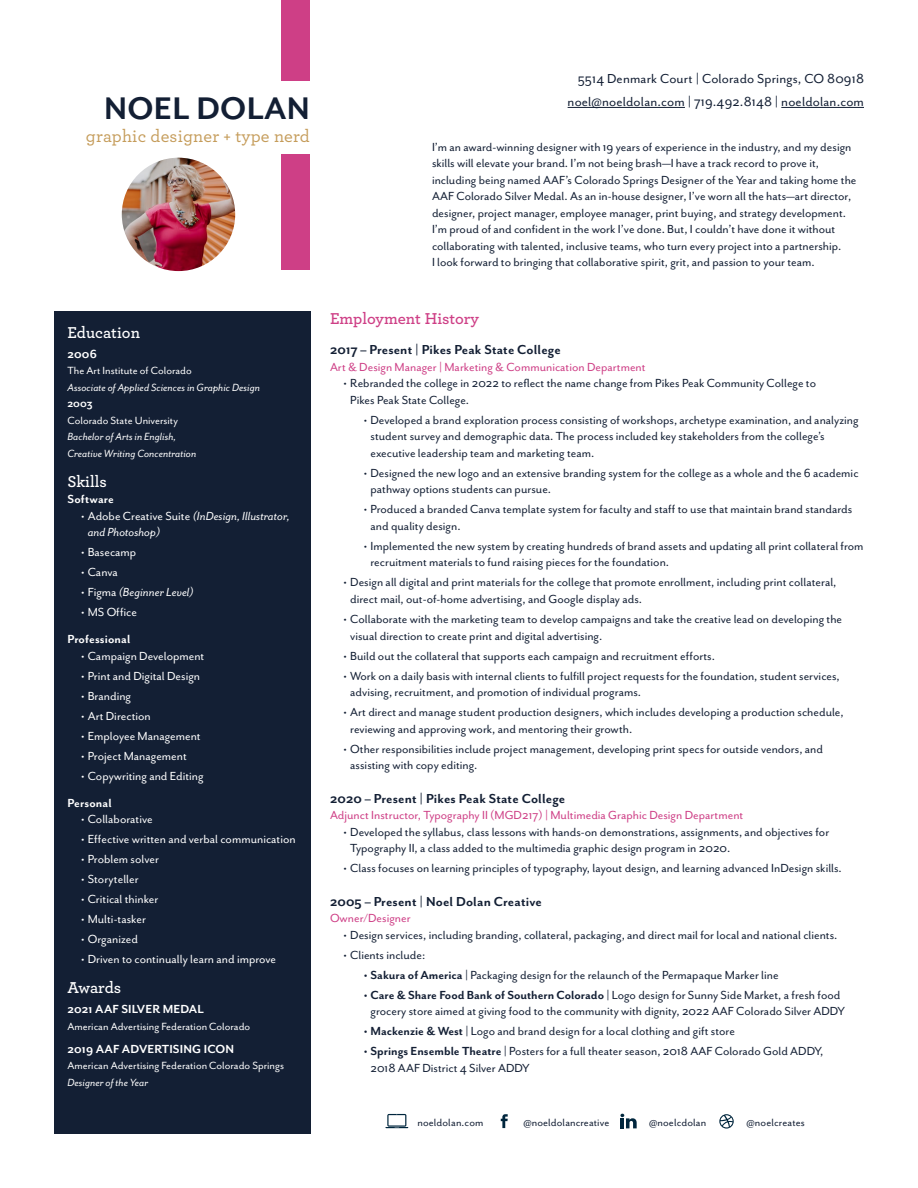
<style>
.page{position:relative;width:918px;height:1188px;background:#fff}
.page>*{position:absolute;margin:0;border:0;box-sizing:border-box;transform-origin:0 0}
.t1{font:700 36px "Mr Eaves San OT";letter-spacing:.01em;color:#131f34}
.t2{font:500 18px "Archer";letter-spacing:.01em;color:#c59c5a}
.Header_White{font:600 16.5px "Archer";color:#fff}
.t3{font:600 16.5px "Archer";color:#ce3f86}
.t4{font:700 15px "Mr Eaves San OT";letter-spacing:.01em;color:#131f34}
.t5{font:15px "Mr Eaves San OT";letter-spacing:.01em;color:#131f34}
.Main_Body_Copy{font:13.5px/16.5px "Mr Eaves San OT";color:#131f34}
.t6{font:13.5px "Mr Eaves San OT";color:#fff}
.t7{font:13.5px "Mr Eaves San OT";color:#ce3f86}
.t8{font:italic 13.5px/16.5px "Mr Eaves San OT";color:#fff}
.Header_White-2{font:700 13.5px "Mr Eaves San OT";letter-spacing:.01em;color:#fff}
.Column_Body_Copy{font:12px "Mr Eaves San OT";color:#fff}
.Column_Body_Copy-2{font:italic 12px/16.5px "Mr Eaves San OT";color:#fff}
.t9{font:12px "Mr Eaves San OT";letter-spacing:.01em;color:#131f34}
.Column_Body_Copy-3{font:700 12px "Mr Eaves San OT";color:#fff}
.s1{font-style:normal}
.s2{font-weight:700}
</style>
<div class="page">
<div style="left:54px;top:311px;width:256px;height:823px;background:#131f34"></div>
<div style="left:282px;top:0;width:28px;height:81px;background:#ce3f86"></div>
<div style="left:282px;top:154px;width:28px;height:116px;background:#ce3f86"></div>
<img style="left:122px;top:158px;width:113px;height:113px;border-radius:57px">
<hr style="left:568px;top:107px;width:117px;height:1px;background:#131f34">
<hr style="left:781px;top:107px;width:83px;height:1px;background:#131f34">
<svg style="left:386px;top:1114px;width:22px;height:14px"></svg>
<svg style="left:501px;top:1114px;width:7px;height:14px"></svg>
<svg style="left:620px;top:1114px;width:17px;height:14px"></svg>
<svg style="left:719px;top:1114px;width:15px;height:15px"></svg>
<h1 class="t1" style="left:104px;top:89px;width:207px">NOEL DOLAN</h1>
<h1 class="t2" style="left:86px;top:123px;width:225px">graphic designer + type nerd</h1>
<p class="Header_White" style="left:68px;top:320px;width:74px">Education</p>
<p class="Header_White-2" style="left:68px;top:347px;width:31px">2006</p>
<p class="Column_Body_Copy" style="left:68px;top:364px;width:126px">The Art Institute of Colorado</p>
<p class="Column_Body_Copy-2" style="left:68px;top:379px;width:194px">Associate of Applied Sciences in Graphic Design</p>
<p class="Column_Body_Copy-3" style="left:68px;top:397px;width:27px">2003</p>
<p class="Column_Body_Copy" style="left:68px;top:414px;width:112px">Colorado State University</p>
<p class="Column_Body_Copy-2" style="left:68px;top:429px;width:130px">Bachelor of Arts in English,<br>Creative Writing Concentration</p>
<p class="Header_White" style="left:68px;top:469px;width:41px">Skills</p>
<p class="Header_White-2" style="left:68px;top:492px;width:48px">Software</p>
<p class="t8" style="left:88px;top:508px;width:204px;text-indent:-7px"><span class="s1">• Adobe Creative Suite</span> (InDesign, Illustrator, and Photoshop)</p>
<p class="t6" style="left:81px;top:545px;width:57px">• Basecamp</p>
<p class="t6" style="left:81px;top:565px;width:38px">• Canva</p>
<p class="t8" style="left:81px;top:584px;width:114px"><span class="s1">• Figma</span> (Beginner Level)</p>
<p class="t6" style="left:81px;top:605px;width:58px">• MS Office</p>
<h3 class="Header_White-2" style="left:68px;top:632px;width:65px">Professional</h3>
<p class="t6" style="left:81px;top:648px;width:125px">• Campaign Development</p>
<p class="t6" style="left:81px;top:668px;width:121px">• Print and Digital Design</p>
<p class="t6" style="left:81px;top:688px;width:52px">• Branding</p>
<p class="t6" style="left:81px;top:708px;width:71px">• Art Direction</p>
<p class="t6" style="left:81px;top:728px;width:121px">• Employee Management</p>
<p class="t6" style="left:81px;top:748px;width:107px">• Project Management</p>
<p class="t6" style="left:81px;top:768px;width:124px">• Copywriting and Editing</p>
<h3 class="Header_White-2" style="left:68px;top:795px;width:46px">Personal</h3>
<p class="t6" style="left:81px;top:812px;width:73px">• Collaborative</p>
<p class="t6" style="left:81px;top:832px;width:216px">• Effective written and verbal communication</p>
<p class="t6" style="left:81px;top:852px;width:79px">• Problem solver</p>
<p class="t6" style="left:81px;top:872px;width:59px">• Storyteller</p>
<p class="t6" style="left:81px;top:892px;width:79px">• Critical thinker</p>
<p class="t6" style="left:81px;top:912px;width:66px">• Multi-tasker</p>
<p class="t6" style="left:81px;top:932px;width:59px">• Organized</p>
<p class="t6" style="left:81px;top:952px;width:197px">• Driven to continually learn and improve</p>
<p class="Header_White" style="left:68px;top:975px;width:55px">Awards</p>
<p class="Header_White-2" style="left:68px;top:1002px;width:138px">2021 AAF SILVER MEDAL</p>
<p class="Column_Body_Copy" style="left:68px;top:1020px;width:184px">American Advertising Federation Colorado</p>
<h3 class="Header_White-2" style="left:68px;top:1042px;width:168px">2019 AAF ADVERTISING ICON</h3>
<p class="Column_Body_Copy" style="left:68px;top:1059px;width:218px">American Advertising Federation Colorado Springs</p>
<p class="Column_Body_Copy-2" style="left:68px;top:1074px;width:82px">Designer of the Year</p>
<h1 class="t5" style="left:578px;top:71px;width:288px">5514 Denmark Court | Colorado Springs, CO 80918</h1>
<h1 class="t5" style="left:568px;top:93px;width:298px">noel@noeldolan.com | 719.492.8148 | noeldolan.com</h1>
<p class="Main_Body_Copy" style="left:432px;top:139px;width:426px">I’m an award-winning designer with 19 years of experience in the industry, and my design skills will elevate your brand. I’m not being brash—I have a track record to prove it, including being named AAF’s Colorado Springs Designer of the Year and taking home the AAF Colorado Silver Medal. As an in-house designer, I’ve worn all the hats—art director, designer, project manager, employee manager, print buying, and strategy development.<br>I’m proud of and confident in the work I’ve done. But, I couldn’t have done it without collaborating with talented, inclusive teams, who turn every project into a partnership.<br>I look forward to bringing that collaborative spirit, grit, and passion to your team.</p>
<p class="t3" style="left:330px;top:307px;width:151px">Employment History</p>
<h1 class="t4" style="left:330px;top:342px;width:232px">2017 – Present | Pikes Peak State College</h1>
<h2 class="t7" style="left:330px;top:360px;width:317px">Art &amp; Design Manager | Marketing &amp; Communication Department</h2>
<p class="Main_Body_Copy" style="left:350px;top:375px;width:467px;text-indent:-7px">• Rebranded the college in 2022 to reflect the name change from Pikes Peak Community College to<br>Pikes Peak State College.</p>
<p class="Main_Body_Copy" style="left:370px;top:412px;width:490px;text-indent:-7px">• Developed a brand exploration process consisting of workshops, archetype examination, and analyzing student survey and demographic data. The process included key stakeholders from the college’s executive leadership team and marketing team.</p>
<p class="Main_Body_Copy" style="left:370px;top:465px;width:490px;text-indent:-7px">• Designed the new logo and an extensive branding system for the college as a whole and the 6 academic pathway options students can pursue.</p>
<p class="Main_Body_Copy" style="left:370px;top:501px;width:483px;text-indent:-7px">• Produced a branded Canva template system for faculty and staff to use that maintain brand standards and quality design.</p>
<p class="Main_Body_Copy" style="left:370px;top:538px;width:495px;text-indent:-7px">• Implemented the new system by creating hundreds of brand assets and updating all print collateral from recruitment materials to fund raising pieces for the foundation.</p>
<p class="Main_Body_Copy" style="left:350px;top:574px;width:488px;text-indent:-7px">• Design all digital and print materials for the college that promote enrollment, including print collateral, direct mail, out-of-home advertising, and Google display ads.</p>
<p class="Main_Body_Copy" style="left:350px;top:611px;width:493px;text-indent:-7px">• Collaborate with the marketing team to develop campaigns and take the creative lead on developing the visual direction to create print and digital advertising.</p>
<p class="Main_Body_Copy" style="left:344px;top:647px;width:373px">• Build out the collateral that supports each campaign and recruitment efforts.</p>
<p class="Main_Body_Copy" style="left:350px;top:667px;width:491px;text-indent:-7px">• Work on a daily basis with internal clients to fulfill project requests for the foundation, student services, advising, recruitment, and promotion of individual programs.</p>
<p class="Main_Body_Copy" style="left:350px;top:704px;width:495px;text-indent:-7px">• Art direct and manage student production designers, which includes developing a production schedule, reviewing and approving work, and mentoring their growth.</p>
<p class="Main_Body_Copy" style="left:350px;top:740px;width:474px;text-indent:-7px">• Other responsibilities include project management, developing print specs for outside vendors, and assisting with copy editing.</p>
<h1 class="t4" style="left:330px;top:790px;width:237px">2020 – Present | Pikes Peak State College</h1>
<h2 class="t7" style="left:330px;top:808px;width:415px">Adjunct Instructor, Typography II (MGD217) | Multimedia Graphic Design Department</h2>
<p class="Main_Body_Copy" style="left:350px;top:823px;width:481px;text-indent:-7px">• Developed the syllabus, class lessons with hands-on demonstrations, assignments, and objectives for<br>Typography II, a class added to the multimedia graphic design program in 2020.</p>
<p class="Main_Body_Copy" style="left:344px;top:860px;width:500px">• Class focuses on learning principles of typography, layout design, and learning advanced InDesign skills.</p>
<h1 class="t4" style="left:330px;top:893px;width:213px">2005 – Present | Noel Dolan Creative</h1>
<h2 class="t7" style="left:330px;top:911px;width:82px">Owner/Designer</h2>
<p class="Main_Body_Copy" style="left:344px;top:926px;width:495px">• Design services, including branding, collateral, packaging, and direct mail for local and national clients.</p>
<p class="Main_Body_Copy" style="left:344px;top:946px;width:83px">• Clients include:</p>
<p class="Main_Body_Copy" style="left:364px;top:967px;width:416px"><span class="s2">• Sakura of America</span> | Packaging design for the relaunch of the Permapaque Marker line</p>
<p class="Main_Body_Copy" style="left:364px;top:987px;width:483px;text-align:center"><span class="s2">• Care &amp; Share Food Bank of Southern Colorado</span> | Logo design for Sunny Side Market, a fresh food grocery store aimed at giving food to the community with dignity, 2022 AAF Colorado Silver ADDY</p>
<p class="Main_Body_Copy" style="left:364px;top:1023px;width:373px"><span class="s2">• Mackenzie &amp; West</span> | Logo and brand design for a local clothing and gift store</p>
<p class="Main_Body_Copy" style="left:370px;top:1043px;width:454px;text-indent:-7px"><span class="s2">• Springs Ensemble Theatre</span> | Posters for a full theater season, 2018 AAF Colorado Gold ADDY,<br>2018 AAF District 4 Silver ADDY</p>
<h1 class="t9" style="left:417px;top:1116px;width:68px">noeldolan.com</h1>
<h1 class="t9" style="left:523px;top:1116px;width:87px">@noeldolancreative</h1>
<h1 class="t9" style="left:649px;top:1116px;width:59px">@noelcdolan</h1>
<h1 class="t9" style="left:747px;top:1116px;width:60px">@noelcreates</h1>
</div>
